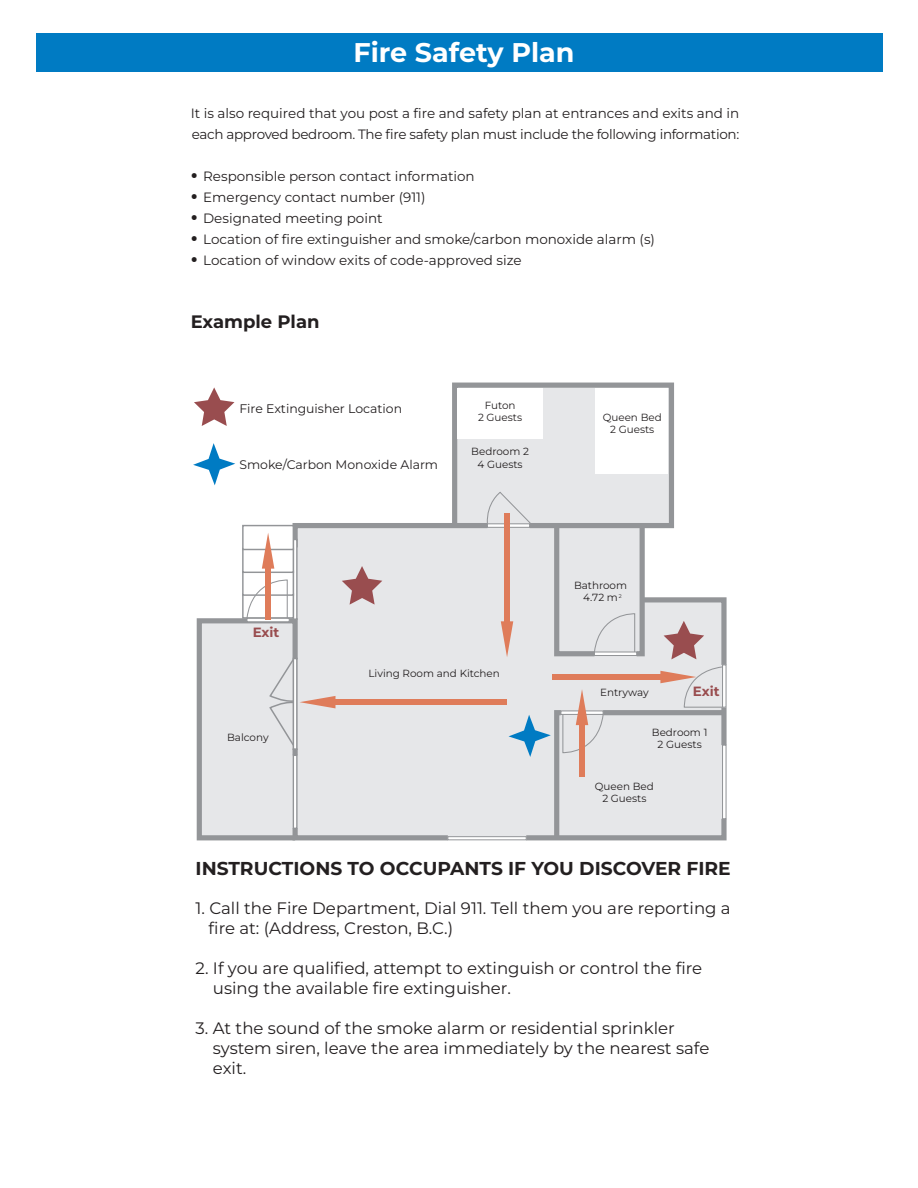
<style>
.page{position:relative;width:918px;height:1188px;background:#fff}
.page>*{position:absolute;margin:0;border:0;box-sizing:border-box;transform-origin:0 0}
.t1{font:700 27px "Montserrat";color:#fff}
.t2{font:700 18.6px "Montserrat";color:#231f20}
.t3{font:700 18px "Montserrat";color:#231f20}
.t4{font:16.65px/20px "Montserrat";color:#231f20}
.t5{font:13.5px "Montserrat";color:#231f20}
.t6{font:13.5px/21px "Montserrat";letter-spacing:-.02em;color:#231f20}
.t7{font:700 13.35px "Montserrat";color:#994d4f}
.t8{font:12.45px "Montserrat";color:#231f20}
.t9{font:10.35px/12.5px "Montserrat";color:#231f20;text-align:center}
.t10{font:5.25px "Montserrat";color:#231f20}
.s1{font-weight:700;font-size:19.5px}
</style>
<div class="page">
<svg style="left:193px;top:382px;width:534px;height:459px"></svg>
<div style="left:37px;top:33px;width:846px;height:39px;background:#007bc3"></div>
<h1 class="t1" style="left:354px;top:33px;width:223px">Fire Safety Plan</h1>
<p class="t6" style="left:191px;top:103px;width:550px">It is also required that you post a fire and safety plan at entrances and exits and in each approved bedroom. The fire safety plan must include the following information:</p>
<p class="t5" style="left:191px;top:167px;width:286px"><span class="s1">•</span> Responsible person contact information</p>
<p class="t5" style="left:191px;top:188px;width:236px"><span class="s1">•</span> Emergency contact number (911)</p>
<p class="t5" style="left:191px;top:209px;width:193px"><span class="s1">•</span> Designated meeting point</p>
<p class="t5" style="left:191px;top:230px;width:466px"><span class="s1">•</span> Location of fire extinguisher and smoke/carbon monoxide alarm (s)</p>
<p class="t5" style="left:191px;top:251px;width:333px"><span class="s1">•</span> Location of window exits of code-approved size</p>
<p class="t3" style="left:191px;top:309px;width:130px">Example Plan</p>
<p class="t8" style="left:239px;top:400px;width:164px">Fire Extinguisher Location</p>
<p class="t9" style="left:478px;top:399px;width:46px">Futon<br>2 Guests</p>
<p class="t8" style="left:239px;top:456px;width:200px">Smoke/Carbon Monoxide Alarm</p>
<p class="t9" style="left:471px;top:445px;width:59px">Bedroom 2<br>4 Guests</p>
<p class="t7" style="left:253px;top:622px;width:28px">Exit</p>
<p class="t9" style="left:227px;top:731px;width:43px">Balcony</p>
<p class="t9" style="left:369px;top:667px;width:133px">Living Room and Kitchen</p>
<p class="t9" style="left:603px;top:410px;width:60px">Queen Bed<br>2 Guests</p>
<p class="t9" style="left:574px;top:579px;width:55px">Bathroom<br>4.72 m</p>
<p class="t10" style="left:619px;top:593px;width:4px">2</p>
<p class="t9" style="left:600px;top:686px;width:50px">Entryway</p>
<p class="t7" style="left:693px;top:682px;width:28px">Exit</p>
<p class="t9" style="left:652px;top:726px;width:57px">Bedroom 1<br>2 Guests</p>
<p class="t9" style="left:595px;top:779px;width:60px">Queen Bed<br>2 Guests</p>
<p class="t2" style="left:196px;top:855px;width:537px">INSTRUCTIONS TO OCCUPANTS IF YOU DISCOVER FIRE</p>
<p class="t4" style="left:209px;top:898px;width:524px;text-indent:-13px">1. Call the Fire Department, Dial 911. Tell them you are reporting a fire at: (Address, Creston, B.C.)</p>
<p class="t4" style="left:213px;top:958px;width:491px;text-indent:-17px">2. If you are qualified, attempt to extinguish or control the fire using the available fire extinguisher.</p>
<p class="t4" style="left:213px;top:1017px;width:498px;text-indent:-17px">3. At the sound of the smoke alarm or residential sprinkler system siren, leave the area immediately by the nearest safe exit.</p>
</div>
